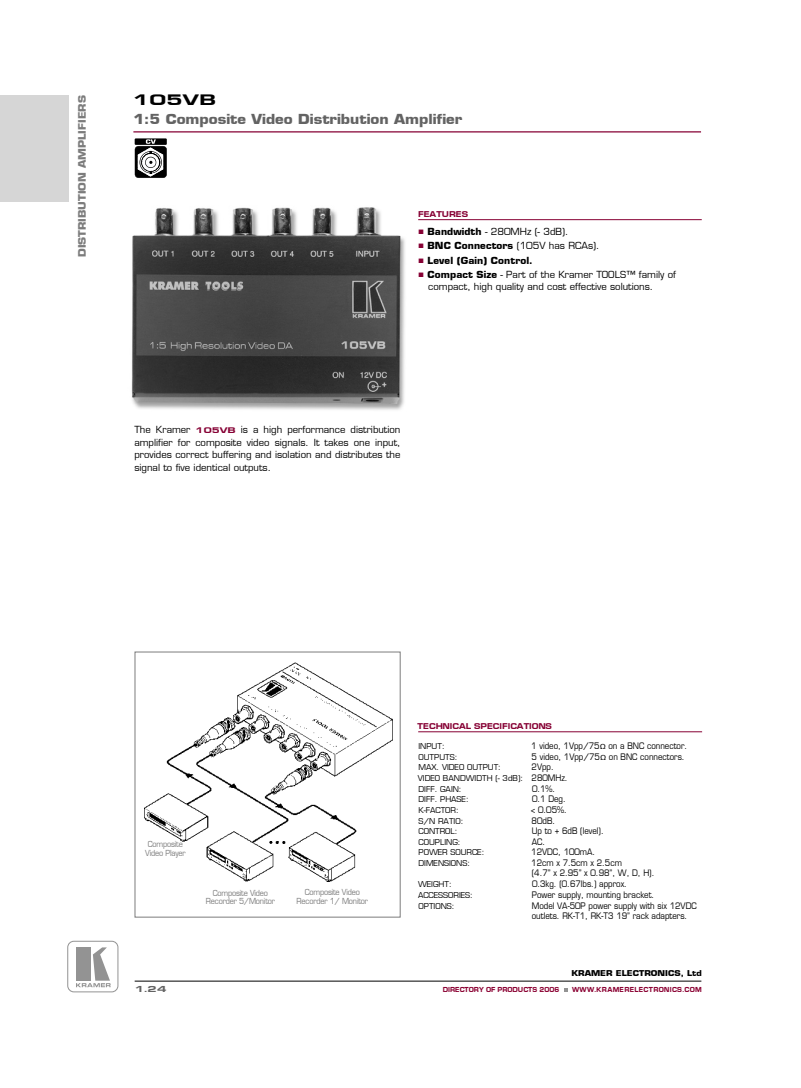
<style>
.page{position:relative;width:801px;height:1088px;background:#fff}
.page>*{position:absolute;margin:0;border:0;box-sizing:border-box;transform-origin:0 0}
.t1{font:800 15.75px "Eurose Wide";color:#000;scale:1.11 1}
.t2{font:900 13.5px "Eurostile";color:#636363;scale:1.11 1}
.t3{font:900 10.12px "Eurostile";color:#7c7c7c;scale:1.11 1}
.t4{font:500 9.5px/12.5px "Eurostile";color:#000;text-align:justify}
.t5{font:900 9.5px "Eurostile";letter-spacing:.01em;color:#000}
.t6{font:800 9px "Eurose Wide";color:#636363;scale:1.11 1}
.t7{font:500 8.75px/10px "Eurostile";color:#000;scale:.9 1}
.t8{font:800 8.75px "Eurose Wide";color:#860034;scale:.8 1}
.t9{font:500 8.12px/8.8px "Eurostile";letter-spacing:-.025em;color:#7c7c7c;text-align:center;scale:.9 1}
.t10{font:500 7.88px/10.6px "Eurostile";color:#000}
.t11{font:900 7.88px "Eurostile";color:#000;scale:1.11 1}
.t12{font:800 7.5px "Eurose Wide";letter-spacing:.06em;color:#8a0032;scale:.7 1}
.t13{font:800 7.5px "Eurose Wide";color:#8a0032;scale:.7 1}
.s1{font-family:"Arial";font-weight:400;color:#860034}
.s2{font-weight:900}
.s3{font-family:"Eurose Wide";font-weight:800;font-size:8.5px;color:#860034}
.s4{font-family:"Arial";font-weight:400;font-size:7px}
.s5{font-size:8.75px}
</style>
<div class="page">
<img style="left:131px;top:207px;width:274px;height:203px">
<hr style="left:133px;top:131px;width:568px;height:1px;background:#860034">
<hr style="left:418px;top:731px;width:284px;height:1px;background:#860034">
<img style="left:144px;top:662px;width:249px;height:220px">
<hr style="left:418px;top:219px;width:284px;height:1px;background:#860034">
<div style="left:0;top:96px;width:69px;height:106px;background:#d6d6d6"></div>
<svg style="left:67px;top:940px;width:52px;height:52px"></svg>
<hr style="left:135px;top:981px;width:566px;height:1px;background:#000">
<div style="left:76px;top:947px;width:15px;height:33px;background:#939393"></div>
<svg style="left:564px;top:988px;width:3px;height:4px"></svg>
<svg style="left:135px;top:138px;width:32px;height:7px"></svg>
<svg style="left:135px;top:139px;width:32px;height:39px"></svg>
<p class="t3" style="left:76px;top:257px;width:147px;rotate:-90deg">DISTRIBUTION AMPLIFIERS</p>
<h1 class="t1" style="left:133px;top:91px;width:77px">105VB</h1>
<h2 class="t2" style="left:133px;top:111px;width:298px">1:5 Composite Video Distribution Amplifier</h2>
<p class="t8" style="left:418px;top:209px;width:64px">FEATURES</p>
<p class="t4" style="left:418px;top:225px;width:152px"><span class="s1">■</span> <span class="s2">Bandwidth</span> - 280MHz (- 3dB).</p>
<p class="t4" style="left:418px;top:240px;width:183px"><span class="s1">■</span> <span class="s2">BNC Connectors</span> (105V has RCAs).</p>
<p class="t5" style="left:418px;top:254px;width:116px"><span class="s1">■</span> Level (Gain) Control.</p>
<p class="t4" style="left:428px;top:268px;width:249px;text-indent:-10px"><span class="s1">■</span> <span class="s2">Compact Size</span> - Part of the Kramer TOOLS™ family of compact, high quality and cost effective solutions.</p>
<p class="t4" style="left:134px;top:423px;width:268px">The Kramer <span class="s3">105VB</span> is a high performance distribution amplifier for composite video signals. It takes one input, provides correct buffering and isolation and distributes the signal to five identical outputs.</p>
<p class="t9" style="left:145px;top:840px;width:46px">Composite<br>Video Player</p>
<p class="t9" style="left:206px;top:888px;width:78px">Composite Video<br>Recorder 5/Monitor</p>
<p class="t9" style="left:297px;top:888px;width:81px">Composite Video<br>Recorder 1/ Monitor</p>
<p class="t6" style="left:135px;top:984px;width:30px">1.24</p>
<p class="t8" style="left:417px;top:721px;width:169px">TECHNICAL SPECIFICATIONS</p>
<p class="t10" style="left:418px;top:741px;width:28px">INPUT:</p>
<p class="t7" style="left:531px;top:741px;width:175px">1 video, 1Vpp/75<span class="s4">Ω</span> on a BNC connector.</p>
<p class="t10" style="left:418px;top:751px;width:40px">OUTPUTS:</p>
<p class="t7" style="left:531px;top:751px;width:172px">5 video, 1Vpp/75<span class="s4">Ω</span> on BNC connectors.</p>
<p class="t10" style="left:418px;top:762px;width:84px">MAX. VIDEO OUTPUT:</p>
<p class="t7" style="left:531px;top:762px;width:26px">2Vpp.</p>
<p class="t10" style="left:418px;top:773px;width:151px">VIDEO BANDWIDTH (- 3dB): <span class="s5">280MHz.<br></span>DIFF. GAIN:</p>
<p class="t7" style="left:532px;top:783px;width:27px">0.1%.</p>
<p class="t10" style="left:418px;top:794px;width:52px">DIFF. PHASE:</p>
<p class="t7" style="left:532px;top:794px;width:39px">0.1 Deg.</p>
<p class="t10" style="left:418px;top:805px;width:42px">K-FACTOR:</p>
<p class="t7" style="left:531px;top:805px;width:42px">&lt; 0.05%.</p>
<p class="t10" style="left:418px;top:815px;width:46px">S/N RATIO:</p>
<p class="t7" style="left:532px;top:815px;width:28px">80dB.</p>
<p class="t10" style="left:418px;top:826px;width:41px">CONTROL:</p>
<p class="t7" style="left:532px;top:826px;width:82px">Up to + 6dB (level).</p>
<p class="t10" style="left:418px;top:836px;width:44px">COUPLING:</p>
<p class="t7" style="left:532px;top:836px;width:16px">AC.</p>
<p class="t10" style="left:418px;top:847px;width:67px">POWER SOURCE:</p>
<p class="t7" style="left:531px;top:847px;width:73px">12VDC, 100mA.</p>
<p class="t10" style="left:418px;top:858px;width:53px">DIMENSIONS:</p>
<p class="t7" style="left:531px;top:858px;width:138px">12cm x 7.5cm x 2.5cm<br>(4.7” x 2.95” x 0.98”, W, D, H).</p>
<p class="t10" style="left:418px;top:879px;width:35px">WEIGHT:</p>
<p class="t7" style="left:532px;top:879px;width:107px">0.3kg. (0.67lbs.) approx.</p>
<p class="t10" style="left:418px;top:890px;width:56px">ACCESSORIES:</p>
<p class="t7" style="left:532px;top:890px;width:138px">Power supply, mounting bracket.</p>
<p class="t10" style="left:418px;top:900px;width:37px">OPTIONS:</p>
<p class="t7" style="left:532px;top:900px;width:185px">Model VA-50P power supply with six 12VDC outlets. RK-T1, RK-T3 19” rack adapters.</p>
<p class="t11" style="left:572px;top:968px;width:119px">KRAMER ELECTRONICS, Ltd</p>
<p class="t13" style="left:443px;top:986px;width:168px">DIRECTORY OF PRODUCTS 2006</p>
<p class="t12" style="left:572px;top:986px;width:187px">WWW.KRAMERELECTRONICS.COM</p>
</div>
